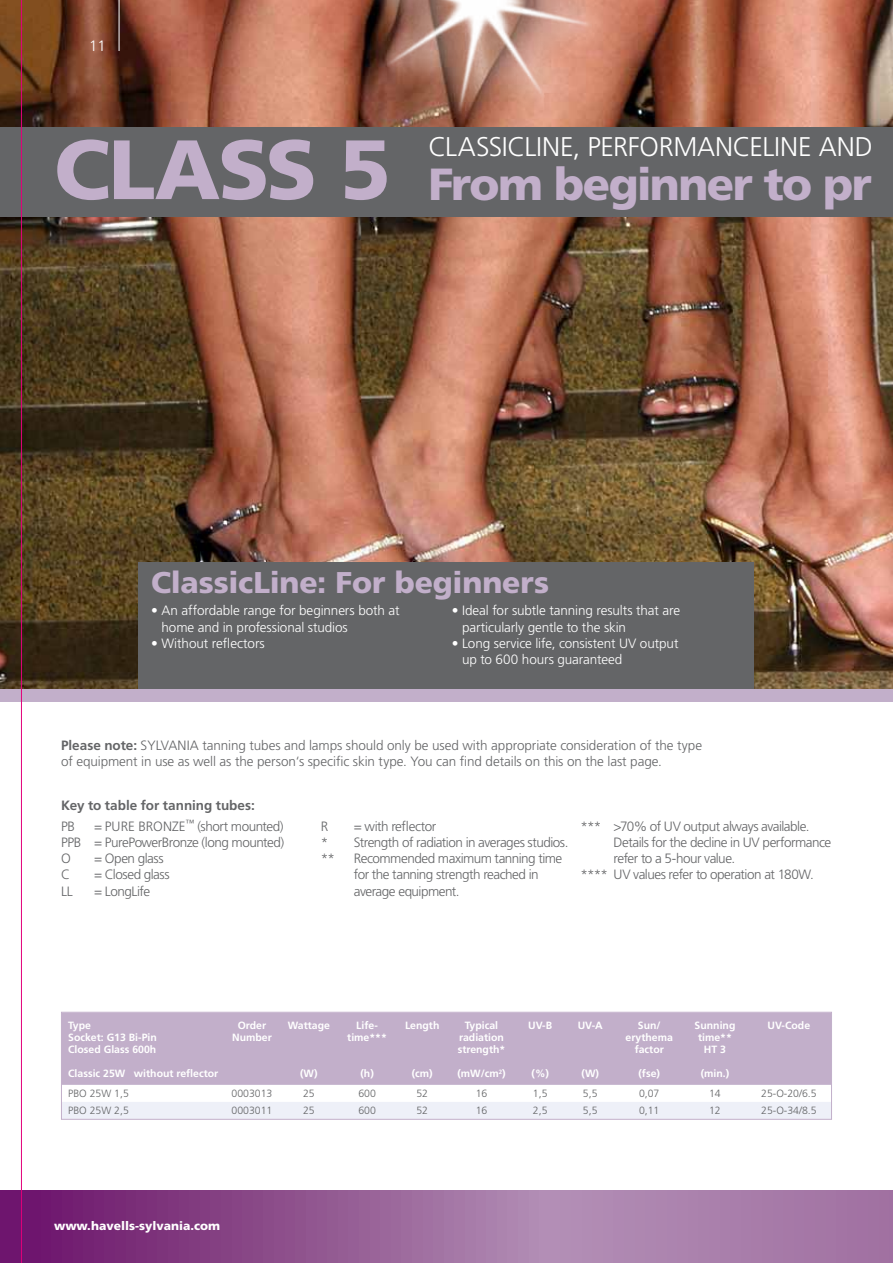
<style>
.page{position:relative;width:893px;height:1263px;background:#fff}
.page>*{position:absolute;margin:0;border:0;box-sizing:border-box;transform-origin:0 0}
.t1{font:900 84px "Frutiger LT Std";color:#c2afca}
.t2{font:900 45px "Frutiger LT Std";letter-spacing:-.035em;color:#c2afca}
.t3{font:900 30px "Frutiger LT Std";letter-spacing:-.005em;color:#c2afca}
.t4{font:300 27px "Frutiger LT Std";letter-spacing:-.005em;color:#fff}
.t5{font:300 15px "Frutiger LT Std";color:#fff}
.t6{font:300 13.5px/16.2px "Frutiger LT Std";letter-spacing:-.03em;color:#646567}
.t7{font:300 13.5px/16.2px "Frutiger LT Std";letter-spacing:-.005em;color:#fff}
.t8{font:300 13.5px/16.2px "Frutiger LT Std";letter-spacing:-.005em;color:#646567}
.t9{font:700 13.5px "Frutiger LT Std";color:#646567}
.t10{font:900 12px "Frutiger LT Std";color:#fff}
.t11{font:700 10.5px/12px "Frutiger LT Std";color:#fff;text-align:center}
.t12{font:300 10.5px "Frutiger LT Std";color:#646567}
.s1{font-size:84px}
.s2{font-weight:700}
</style>
<div class="page">
<img style="left:0;top:0;width:893px;height:689px">
<img style="left:350px;top:0;width:343px;height:128px">
<hr style="left:119px;top:0;width:1px;height:51px;background:#fff">
<div style="left:0;top:128px;width:893px;height:89px;background:#646567"></div>
<div style="left:139px;top:562px;width:615px;height:133px;background:#646567"></div>
<div style="left:0;top:689px;width:893px;height:13px;background:#c2afca"></div>
<div style="left:63px;top:1014px;width:767px;height:71px;background:#c2afca"></div>
<div style="left:63px;top:1102px;width:767px;height:16px;background:#eef0f8"></div>
<div style="left:61px;top:1012px;width:771px;height:108px;border:1px solid #c2afca"></div>
<svg style="left:0;top:1191px;width:893px;height:72px;background:#976098"></svg>
<hr style="left:21px;top:0;width:1px;height:1263px;background:#e2007a">
<p class="t5" style="left:89px;top:37px;width:18px">11</p>
<h3 class="t4" style="left:428px;top:132px;width:44px">Classic</h3>
<h3 class="t4" style="left:524px;top:132px;width:346px">li ne, Performanceli ne and</h3>
<h1 class="t1" style="left:54px;top:119px;width:106px">Class</h1>
<h2 class="t2" style="left:339px;top:157px;width:534px"><span class="s1">5</span> From beginner to pr</h2>
<h3 class="t3" style="left:151px;top:565px;width:399px">ClassicLine: For beginners</h3>
<p class="t7" style="left:161px;top:603px;width:240px;text-indent:-10px">• An affordable range for beginners both at home and in professional studios</p>
<p class="t7" style="left:151px;top:635px;width:115px">• Without reflectors</p>
<p class="t7" style="left:462px;top:603px;width:220px;text-indent:-10px">• Ideal for subtle tanning results that are particularly gentle to the skin</p>
<p class="t7" style="left:462px;top:635px;width:218px;text-indent:-10px">• Long service life, consistent UV output up to 600 hours guaranteed</p>
<p class="t8" style="left:61px;top:737px;width:643px"><span class="s2">Please note:</span> SYLVAN IA tanning tubes and lamps should only be used with appropriate consideration of the type of equipment in use as well as the person‘s specific skin type. You can find details on this on the last page.</p>
<p class="t9" style="left:61px;top:798px;width:195px">Key to table for tanning tubes:</p>
<p class="t6" style="left:61px;top:818px;width:15px">PB</p>
<p class="t6" style="left:94px;top:818px;width:26px">= PURE</p>
<p class="t6" style="left:138px;top:818px;width:17px">BRONZE</p>
<p class="t6" style="left:61px;top:818px;width:225px;text-align:justify;text-indent:124px"><sup>™</sup> (short mounted)<br>PPB = PurePowerBronze (long mounted)<br>O</p>
<p class="t6" style="left:321px;top:818px;width:249px;text-indent:33px">= with reflector<br>* Strength of radiation in averages studios. ** R</p>
<p class="t6" style="left:581px;top:818px;width:230px">*** &gt;70% of UV output always available.</p>
<p class="t6" style="left:614px;top:834px;width:219px">Details for the decline in UV performance</p>
<p class="t6" style="left:614px;top:851px;width:123px">refer to a 5-hour value.</p>
<p class="t6" style="left:581px;top:867px;width:235px">**** UV values refer to operation at 180W.</p>
<p class="t6" style="left:321px;top:818px;width:9px">R</p>
<p class="t6" style="left:94px;top:851px;width:71px">= Open glass</p>
<p class="t6" style="left:354px;top:851px;width:210px;text-indent:7px">ecommended maximum tanning time for the tanning strength reached in average equipment.</p>
<p class="t6" style="left:61px;top:867px;width:11px">C</p>
<p class="t6" style="left:94px;top:867px;width:77px">= Closed glass</p>
<p class="t6" style="left:61px;top:883px;width:5px">LL</p>
<p class="t6" style="left:94px;top:883px;width:58px">= LongLife</p>
<p class="t11" style="left:68px;top:1019px;width:90px;text-align:left">Type<br>Socket: G13 Bi-Pin<br>Closed Glass 600h</p>
<p class="t11" style="left:68px;top:1067px;width:59px">Classic 25W</p>
<p class="t11" style="left:134px;top:1068px;width:86px">without reflector</p>
<p class="t11" style="left:232px;top:1019px;width:41px">Order<br>Number</p>
<p class="t11" style="left:288px;top:1019px;width:44px">Wattage</p>
<p class="t11" style="left:300px;top:1067px;width:19px">(W)</p>
<p class="t11" style="left:347px;top:1019px;width:41px">Life&shy;time***</p>
<p class="t11" style="left:360px;top:1067px;width:15px">(h)</p>
<p class="t11" style="left:405px;top:1019px;width:36px">Length</p>
<p class="t11" style="left:412px;top:1067px;width:22px">(cm)</p>
<p class="t11" style="left:458px;top:1019px;width:49px">Typical radiation strength*</p>
<p class="t11" style="left:457px;top:1067px;width:50px">(mW/cm<sup>2</sup>)</p>
<p class="t11" style="left:528px;top:1019px;width:25px">UV-B</p>
<p class="t11" style="left:531px;top:1067px;width:19px">(%)</p>
<p class="t11" style="left:578px;top:1019px;width:27px">UV-A</p>
<p class="t11" style="left:581px;top:1067px;width:19px">(W)</p>
<p class="t11" style="left:626px;top:1019px;width:49px">Sun/ erythema factor</p>
<p class="t11" style="left:638px;top:1067px;width:23px">(fse)</p>
<p class="t11" style="left:695px;top:1019px;width:42px">Sunning time**<br>HT 3</p>
<p class="t11" style="left:701px;top:1067px;width:30px">(min.)</p>
<p class="t11" style="left:768px;top:1019px;width:44px">UV-Code</p>
<p class="t12" style="left:68px;top:1088px;width:62px">PBO 25W 1,5</p>
<p class="t12" style="left:232px;top:1088px;width:42px">0003013</p>
<p class="t12" style="left:303px;top:1088px;width:13px">25</p>
<p class="t12" style="left:358px;top:1088px;width:19px">600</p>
<p class="t12" style="left:416px;top:1088px;width:13px">52</p>
<p class="t12" style="left:476px;top:1088px;width:13px">16</p>
<p class="t12" style="left:533px;top:1088px;width:16px">1,5</p>
<p class="t12" style="left:583px;top:1088px;width:16px">5,5</p>
<p class="t12" style="left:639px;top:1088px;width:22px">0,07</p>
<p class="t12" style="left:709px;top:1088px;width:13px">14</p>
<p class="t12" style="left:761px;top:1088px;width:57px">25-O-20/6.5</p>
<p class="t12" style="left:68px;top:1105px;width:62px">PBO 25W 2,5</p>
<p class="t12" style="left:232px;top:1105px;width:42px">0003011</p>
<p class="t12" style="left:303px;top:1105px;width:13px">25</p>
<p class="t12" style="left:358px;top:1105px;width:19px">600</p>
<p class="t12" style="left:416px;top:1105px;width:13px">52</p>
<p class="t12" style="left:476px;top:1105px;width:13px">16</p>
<p class="t12" style="left:533px;top:1105px;width:16px">2,5</p>
<p class="t12" style="left:583px;top:1105px;width:16px">5,5</p>
<p class="t12" style="left:639px;top:1105px;width:22px">0,11</p>
<p class="t12" style="left:709px;top:1105px;width:13px">12</p>
<p class="t12" style="left:761px;top:1105px;width:57px">25-O-34/8.5</p>
<p class="t10" style="left:54px;top:1218px;width:168px">www.havells-sylvania.com</p>
</div>
